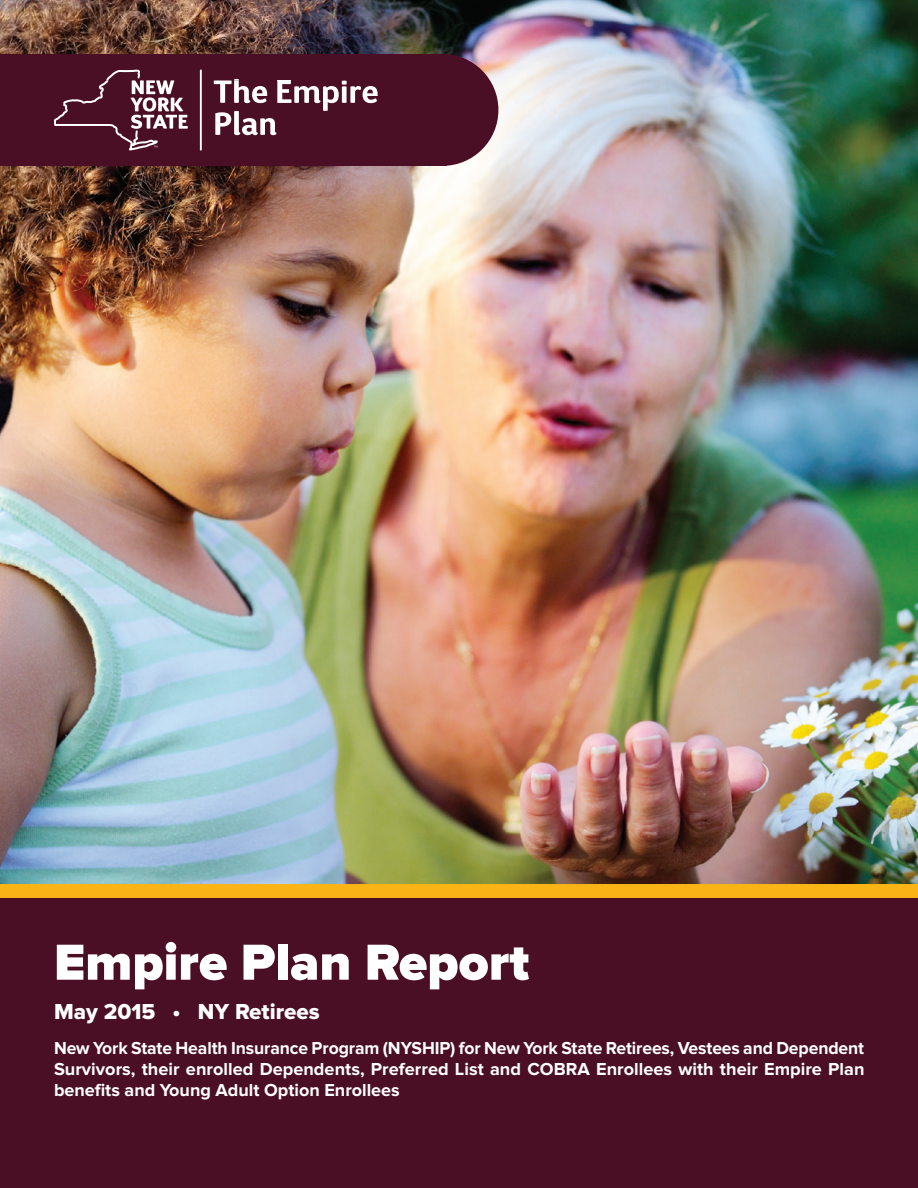
<style>
.page{position:relative;width:918px;height:1188px;background:#fff}
.page>*{position:absolute;margin:0;border:0;box-sizing:border-box;transform-origin:0 0}
.t1{font:900 52.5px "Proxima Nova";color:#fff}
.t2{font:22.5px "Proxima Nova Extrabld";color:#fff}
.t3{font:700 18px/21px "Proxima Nova";color:#fff;text-align:justify}
</style>
<div class="page">
<img style="left:0;top:0;width:918px;height:884px">
<div style="left:387px;top:54px;width:111px;height:112px;background:#4a0f24;border-radius:50%"></div>
<div style="left:0;top:54px;width:446px;height:112px;background:#4a0f24"></div>
<svg style="left:214px;top:79px;width:164px;height:56px"></svg>
<hr style="left:200px;top:70px;width:2px;height:81px;background:#fff">
<svg style="left:54px;top:70px;width:134px;height:81px"></svg>
<div style="left:0;top:892px;width:918px;height:296px;background:#4a0f24"></div>
<div style="left:0;top:884px;width:918px;height:14px;background:#fbb416"></div>
<h1 class="t1" style="left:54px;top:932px;width:477px">Empire Plan Report</h1>
<p class="t2" style="left:54px;top:999px;width:267px">May 2015 • NY Retirees</p>
<p class="t3" style="left:54px;top:1038px;width:812px">New York State Health Insurance Program (NYSHIP) for New York State Retirees, Vestees and Dependent Survivors, their enrolled Dependents, Preferred List and COBRA Enrollees with their Empire Plan benefits and Young Adult Option Enrollees</p>
</div>
